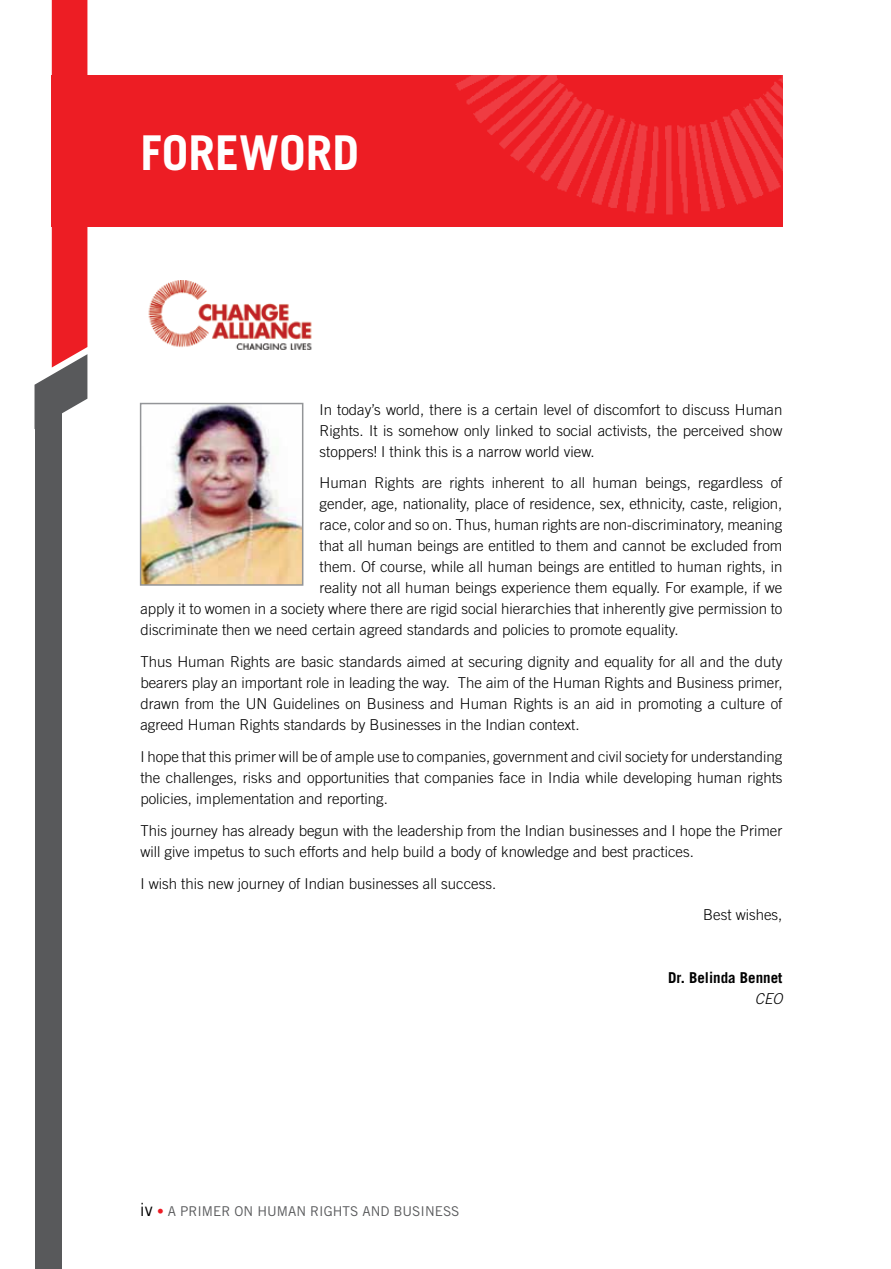
<style>
.page{position:relative;width:891px;height:1269px;background:#fff}
.page>*{position:absolute;margin:0;border:0;box-sizing:border-box;transform-origin:0 0}
.t1{font:700 48px "Trade Gothic LT Std";color:#fff}
.t2{font:300 15px/21px "Trade Gothic LT Std";color:#000;text-align:justify}
.t3{font:700 15px "Trade Gothic LT Std";color:#000}
.t4{font:italic 300 15px "Trade Gothic LT Std";color:#000}
.t5{font:13.5px "Trade Gothic LT Std";color:#58595b}
.s1{font-size:18px;color:#000}
.s2{color:#ed1c24}
</style>
<div class="page">
<div style="left:35px;top:402px;width:27px;height:867px;background:#58595b"></div>
<svg style="left:35px;top:0;width:52px;height:414px"></svg>
<div style="left:52px;top:75px;width:731px;height:151px;background:#ed1d24"></div>
<img style="left:402px;top:75px;width:380px;height:152px">
<img style="left:148px;top:280px;width:164px;height:70px">
<img style="left:143px;top:406px;width:157px;height:177px">
<div style="left:140px;top:403px;width:163px;height:183px;border:2px solid #939598"></div>
<h1 class="t1" style="left:140px;top:123px;width:50px">Foreword</h1>
<p class="t2" style="left:320px;top:399px;width:464px">In today’s world, there is a certain level of discomfort to discuss Human Rights. It is somehow only linked to social activists, the perceived show stoppers! I think this is a narrow world view.</p>
<p class="t2" style="left:320px;top:472px;width:464px">Human Rights are rights inherent to all human beings, regardless of</p>
<p class="t2" style="left:320px;top:493px;width:464px">gender, age, nationality, place of residence, sex, ethnicity, caste, religion,</p>
<p class="t2" style="left:320px;top:514px;width:464px">race, color and so on. Thus, human rights are non-discriminatory, meaning</p>
<p class="t2" style="left:320px;top:535px;width:464px">that all human beings are entitled to them and cannot be excluded from</p>
<p class="t2" style="left:320px;top:556px;width:464px">them. Of course, while all human beings are entitled to human rights, in</p>
<p class="t2" style="left:320px;top:577px;width:464px">reality not all human beings experience them equally. For example, if we</p>
<p class="t2" style="left:140px;top:598px;width:644px">apply it to women in a society where there are rigid social hierarchies that inherently give permission to</p>
<p class="t2" style="left:140px;top:619px;width:540px">discriminate then we need certain agreed standards and policies to promote equality.</p>
<p class="t2" style="left:140px;top:651px;width:644px">Thus Human Rights are basic standards aimed at securing dignity and equality for all and the duty bearers play an important role in leading the way. The aim of the Human Rights and Business primer, drawn from the UN Guidelines on Business and Human Rights is an aid in promoting a culture of agreed Human Rights standards by Businesses in the Indian context.</p>
<p class="t2" style="left:140px;top:746px;width:644px">I hope that this primer will be of ample use to companies, government and civil society for understanding the challenges, risks and opportunities that companies face in India while developing human rights policies, implementation and reporting.</p>
<p class="t2" style="left:140px;top:820px;width:644px">This journey has already begun with the leadership from the Indian businesses and I hope the Primer will give impetus to such efforts and help build a body of knowledge and best practices.</p>
<p class="t2" style="left:140px;top:873px;width:357px">I wish this new journey of Indian businesses all success.</p>
<p class="t2" style="left:703px;top:904px;width:81px">Best wishes,</p>
<p class="t5" style="left:140px;top:1203px;width:321px"><span class="s1">IV</span> <span class="s2">•</span> A PRIMER ON HUMAN R IGHTS AND BUSINESS</p>
<p class="t3" style="left:668px;top:969px;width:116px">Dr. Belinda Bennet</p>
<p class="t4" style="left:755px;top:990px;width:29px">CEO</p>
</div>
